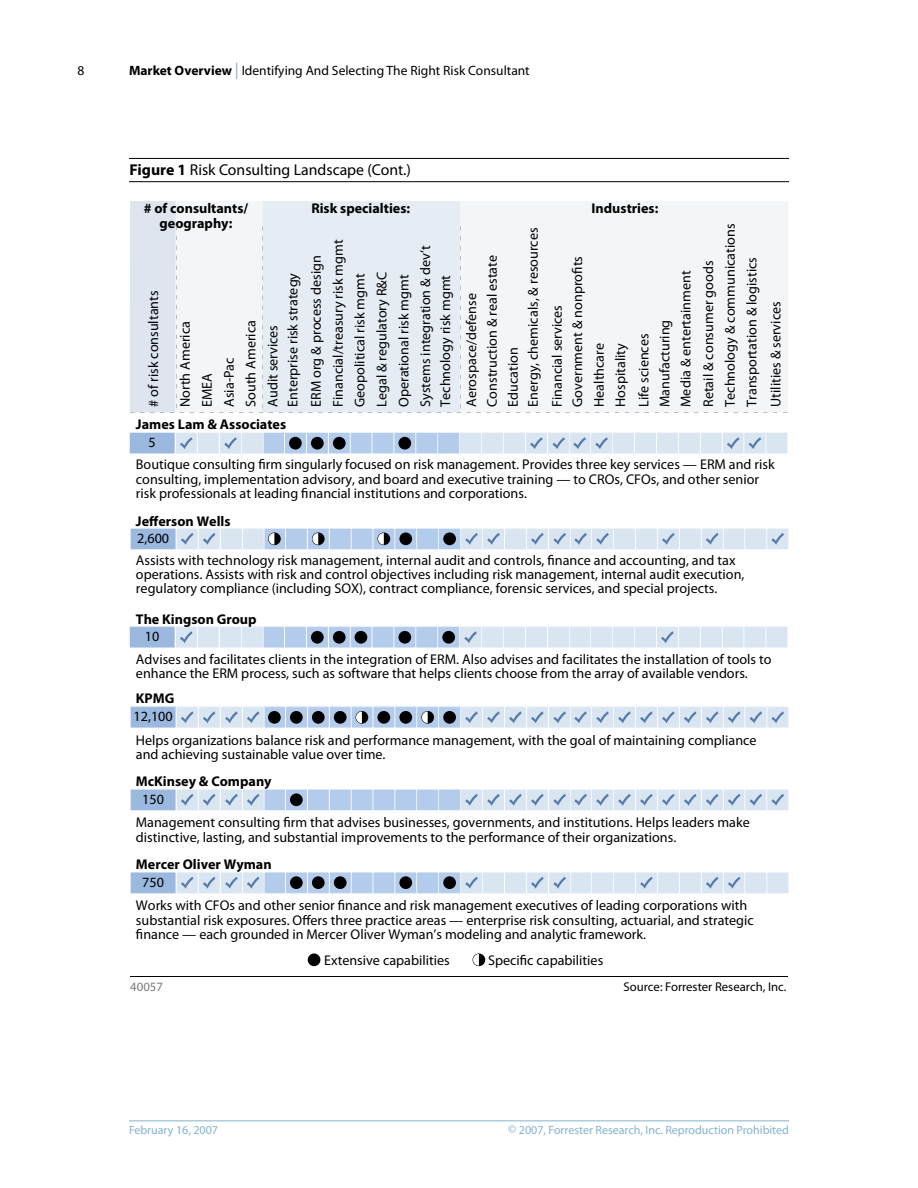
<style>
.page{position:relative;width:918px;height:1188px;background:#fff}
.page>*{position:absolute;margin:0;border:0;box-sizing:border-box;transform-origin:0 0}
.t1{font:15.75px "Myriad Pro";color:#000}
.t2{font:14.1px/14.1px "Myriad Pro";color:#000}
.t3{font:700 14.1px "Myriad Pro";color:#000}
.t4{font:13.5px "Myriad Pro";color:#000}
.t5{font:12.75px "Myriad Pro";color:#000}
.t6{font:12.75px "Myriad Pro";color:#797b7d}
.t7{font:12px "Myriad Pro";color:#84b2cf}
.s1{font-weight:700}
.s2{font-size:16.5px;color:#84b2cf}
</style>
<div class="page">
<hr style="left:129px;top:1120px;width:660px;height:1px;background:#84b2cf">
<hr style="left:129px;top:158px;width:660px;height:1px;background:#000">
<hr style="left:129px;top:181px;width:660px;height:1px;background:#000">
<hr style="left:130px;top:976px;width:657px;height:1px;background:#000">
<div style="left:130px;top:201px;width:46px;height:211px;background:#dee5ef"></div>
<div style="left:176px;top:201px;width:86px;height:211px;background:#f3f5f7"></div>
<div style="left:262px;top:201px;width:199px;height:211px;background:#e6ecf4"></div>
<div style="left:460px;top:201px;width:329px;height:211px;background:#f3f5f7"></div>
<svg style="left:460px;top:226px;width:1px;height:24px"></svg>
<svg style="left:460px;top:306px;width:1px;height:33px"></svg>
<svg style="left:262px;top:226px;width:1px;height:24px"></svg>
<svg style="left:262px;top:306px;width:1px;height:33px"></svg>
<svg style="left:130px;top:412px;width:14px;height:1px"></svg>
<svg style="left:200px;top:412px;width:33px;height:1px"></svg>
<svg style="left:259px;top:395px;width:4px;height:18px"></svg>
<svg style="left:289px;top:412px;width:33px;height:1px"></svg>
<svg style="left:378px;top:412px;width:33px;height:1px"></svg>
<svg style="left:457px;top:395px;width:4px;height:18px"></svg>
<svg style="left:467px;top:412px;width:33px;height:1px"></svg>
<svg style="left:556px;top:412px;width:43px;height:1px"></svg>
<svg style="left:655px;top:412px;width:33px;height:1px"></svg>
<svg style="left:744px;top:412px;width:33px;height:1px"></svg>
<svg style="left:176px;top:256px;width:1px;height:33px"></svg>
<svg style="left:176px;top:345px;width:1px;height:43px"></svg>
<svg style="left:170px;top:404px;width:14px;height:9px"></svg>
<div style="left:473px;top:953px;width:12px;height:13px;background:#000;border-radius:50%"></div>
<svg style="left:473px;top:954px;width:6px;height:12px"></svg>
<div style="left:308px;top:953px;width:12px;height:13px;background:#000;border-radius:50%"></div>
<svg style="left:129px;top:432px;width:352px;height:22px;background:#b5c6dd"></svg>
<svg style="left:481px;top:432px;width:307px;height:22px;background:#d8e3f0"></svg>
<svg style="left:130px;top:528px;width:330px;height:22px;background:#b5c6dd"></svg>
<svg style="left:460px;top:528px;width:329px;height:22px;background:#d7e2ef"></svg>
<svg style="left:129px;top:626px;width:335px;height:22px;background:#b0c2d8"></svg>
<svg style="left:130px;top:706px;width:330px;height:22px;background:#a5b5ca"></svg>
<svg style="left:460px;top:706px;width:329px;height:22px;background:#d2deed"></svg>
<svg style="left:130px;top:789px;width:330px;height:22px;background:#bacee7"></svg>
<svg style="left:460px;top:789px;width:329px;height:22px;background:#d2deed"></svg>
<svg style="left:130px;top:872px;width:330px;height:22px;background:#adbfd6"></svg>
<svg style="left:460px;top:872px;width:329px;height:22px;background:#d9e3f0"></svg>
<svg style="left:464px;top:626px;width:324px;height:22px;background:#dbe6f2"></svg>
<p class="t4" style="left:78px;top:63px;width:8px">8</p>
<p class="t4" style="left:129px;top:63px;width:402px"><span class="s1">Market Overview</span> <span class="s2">|</span> Identifying And Selecting The Right Risk Consultant</p>
<p class="t1" style="left:130px;top:161px;width:283px"><span class="s1">Figure 1</span> Risk Consulting Landscape (Cont.)</p>
<p class="t3" style="left:144px;top:201px;width:106px"># of consultants/</p>
<p class="t3" style="left:311px;top:201px;width:100px">Risk specialties:</p>
<p class="t3" style="left:160px;top:215px;width:74px">geography:</p>
<p class="t2" style="left:147px;top:407px;width:118px;rotate:-90deg"># of risk consultants</p>
<p class="t2" style="left:178px;top:407px;width:87px;rotate:-90deg">North America</p>
<p class="t2" style="left:244px;top:407px;width:88px;rotate:-90deg">South America</p>
<p class="t2" style="left:196px;top:407px;width:51px;line-height:21.9px;rotate:-90deg">EMEA<br>Asia-Pac</p>
<p class="t2" style="left:266px;top:407px;width:83px;rotate:-90deg">Audit services</p>
<p class="t2" style="left:286px;top:407px;width:135px;rotate:-90deg">Enterprise risk strategy</p>
<p class="t3" style="left:136px;top:416px;width:152px">James Lam &amp; Associates</p>
<p class="t2" style="left:149px;top:436px;width:9px">5</p>
<p class="t2" style="left:306px;top:407px;width:169px;line-height:21.9px;rotate:-90deg">ERM org &amp; process design<br>Financial/treasury risk mgmt</p>
<p class="t2" style="left:375px;top:407px;width:136px;rotate:-90deg">Legal &amp; regulatory R&amp;C</p>
<p class="t2" style="left:353px;top:407px;width:135px;rotate:-90deg">Geopolitical risk mgmt</p>
<p class="t2" style="left:397px;top:407px;width:134px;rotate:-90deg">Operational risk mgmt</p>
<p class="t2" style="left:419px;top:407px;width:163px;rotate:-90deg">Systems integration &amp; dev’t</p>
<p class="t2" style="left:461px;top:407px;width:153px;line-height:20.5px;rotate:-90deg">Aerospace/defense<br>Construction &amp; real estate</p>
<p class="t2" style="left:439px;top:407px;width:133px;rotate:-90deg">Technology risk mgmt</p>
<p class="t2" style="left:506px;top:407px;width:61px;rotate:-90deg">Education</p>
<p class="t2" style="left:526px;top:407px;width:181px;rotate:-90deg">Energy, chemicals, &amp; resources</p>
<p class="t2" style="left:550px;top:407px;width:103px;rotate:-90deg">Financial services</p>
<p class="t3" style="left:592px;top:201px;width:68px">Industries:</p>
<p class="t2" style="left:723px;top:407px;width:184px;rotate:-90deg">Technology &amp; communications</p>
<p class="t2" style="left:571px;top:407px;width:152px;rotate:-90deg">Government &amp; nonprofits</p>
<p class="t2" style="left:702px;top:407px;width:148px;rotate:-90deg">Retail &amp; consumer goods</p>
<p class="t2" style="left:745px;top:407px;width:151px;rotate:-90deg">Transportation &amp; logistics</p>
<p class="t2" style="left:634px;top:407px;width:138px;line-height:20.9px;rotate:-90deg">Life sciences<br>Manufacturing<br>Media &amp; entertainment</p>
<p class="t2" style="left:589px;top:407px;width:65px;line-height:21.5px;rotate:-90deg">Healthcare<br>Hospitality</p>
<p class="t2" style="left:769px;top:407px;width:107px;rotate:-90deg">Utilities &amp; services</p>
<p class="t2" style="left:136px;top:458px;width:640px">Boutique consulting firm singularly focused on risk management. Provides three key services — ERM and risk consulting, implementation advisory, and board and executive training — to CROs, CFOs, and other senior risk professionals at leading financial institutions and corporations.</p>
<p class="t3" style="left:136px;top:514px;width:96px">Jefferson Wells</p>
<p class="t2" style="left:137px;top:531px;width:33px">2,600</p>
<p class="t2" style="left:136px;top:554px;width:610px">Assists with technology risk management, internal audit and controls, finance and accounting, and tax operations. Assists with risk and control objectives including risk management, internal audit execution, regulatory compliance (including SOX), contract compliance, forensic services, and special projects.</p>
<p class="t3" style="left:136px;top:611px;width:122px">The Kingson Group</p>
<p class="t2" style="left:145px;top:630px;width:16px">10</p>
<p class="t2" style="left:136px;top:653px;width:637px">Advises and facilitates clients in the integration of ERM. Also advises and facilitates the installation of tools to enhance the ERM process, such as software that helps clients choose from the array of available vendors.</p>
<p class="t3" style="left:136px;top:691px;width:40px">KPMG</p>
<p class="t2" style="left:134px;top:710px;width:41px">12,100</p>
<p class="t2" style="left:136px;top:734px;width:622px">Helps organizations balance risk and performance management, with the goal of maintaining compliance and achieving sustainable value over time.</p>
<p class="t3" style="left:136px;top:773px;width:137px">McKinsey &amp; Company</p>
<p class="t2" style="left:142px;top:792px;width:23px">150</p>
<p class="t2" style="left:136px;top:816px;width:615px">Management consulting firm that advises businesses, governments, and institutions. Helps leaders make distinctive, lasting, and substantial improvements to the performance of their organizations.</p>
<p class="t3" style="left:136px;top:856px;width:137px">Mercer Oliver Wyman</p>
<p class="t2" style="left:136px;top:899px;width:619px">Works with CFOs and other senior finance and risk management executives of leading corporations with substantial risk exposures. Offers three practice areas — enterprise risk consulting, actuarial, and strategic finance — each grounded in Mercer Oliver Wyman’s modeling and analytic framework.</p>
<p class="t2" style="left:142px;top:875px;width:23px">750</p>
<p class="t2" style="left:324px;top:954px;width:127px">Extensive capabilities</p>
<p class="t2" style="left:488px;top:954px;width:117px">Specific capabilities</p>
<p class="t6" style="left:130px;top:980px;width:34px">40057</p>
<p class="t5" style="left:624px;top:980px;width:164px">Source: Forrester Research, Inc.</p>
<p class="t7" style="left:129px;top:1123px;width:91px">February 16, 2007</p>
<p class="t7" style="left:508px;top:1123px;width:282px">© 2007, Forrester Research, Inc. Reproduction Prohibited</p>
</div>
